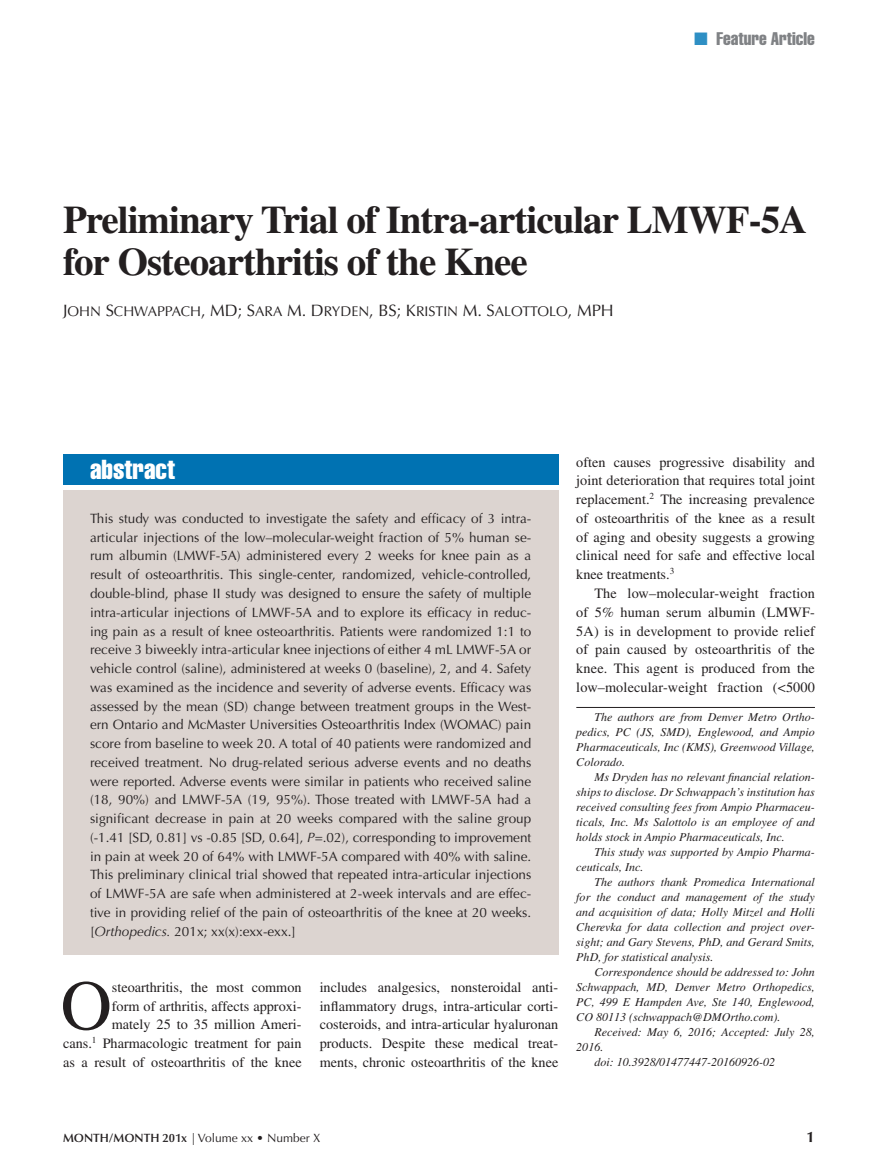
<style>
.page{position:relative;width:878px;height:1175px;background:#fff}
.page>*{position:absolute;margin:0;border:0;box-sizing:border-box;transform-origin:0 0}
.drop_cap{font:70.95px "Times";color:#231f20}
.t1{font:700 39px/42px "Times";letter-spacing:-.025em;color:#231f20}
.abstract_subhead{font:extra-condensed 27px "Helvetica";color:#fff}
.t2{font:extra-condensed 18px "Helvetica";color:#808285}
.runningFoot2{font:700 15px "Optima";color:#231f20}
.drop_cap-2{font:14.25px/18.8px "Times";color:#231f20;text-align:justify}
.Body_text{font:14.25px/18.8px "Times";letter-spacing:.01em;color:#231f20;text-align:justify}
.author{font:14.1px "Optima SC850";color:#231f20}
.abstract_body{font:13.5px/18.8px "Optima";color:#231f20;text-align:justify}
.author_info2{font:italic 12px/15px "Times";color:#231f20;text-align:justify}
.author_info1{font:italic 12px/15px "Times";color:#231f20;text-align:justify}
.runningFoot2-2{font:12px "Optima";color:#231f20}
.s1{color:#2e8fc4}
.s2{font-size:16.5px}
.s3{font-style:italic}
.s4{font-weight:600}
</style>
<div class="page">
<div style="left:63px;top:490px;width:495px;height:464px;background:#dcd4d0"></div>
<div style="left:63px;top:454px;width:495px;height:30px;background:#0072b2"></div>
<hr style="left:576px;top:707px;width:238px;height:1px;background:#231f20">
<h3 class="t2" style="left:694px;top:27px;width:122px"><span class="s1">■</span> Feature Article</h3>
<p class="t1" style="left:63px;top:198px;width:746px">Preliminary Trial of Intra-articular LMWF-5A for Osteoarthritis of the Knee</p>
<p class="author" style="left:63px;top:303px;width:539px"><span class="s2">J</span>OHN <span class="s2">S</span>CHWAPPACH<span class="s2">, MD; S</span>ARA <span class="s2">M. D</span>RYDEN<span class="s2">, BS; K</span>RISTIN <span class="s2">M. S</span>ALOTTOLO<span class="s2">, MPH</span></p>
<p class="abstract_subhead" style="left:90px;top:452px;width:86px">abstract</p>
<p class="abstract_body" style="left:90px;top:509px;width:443px">This study was conducted to investigate the safety and efficacy of 3 intra&shy;articular injections of the low–molecular-weight fraction of 5% human se&shy;rum albumin (LMWF-5A) administered every 2 weeks for knee pain as a result of osteoarthritis. This single-center, randomized, vehicle-controlled, double-blind, phase II study was designed to ensure the safety of multiple intra-articular injections of LMWF-5A and to explore its efficacy in reduc&shy;ing pain as a result of knee osteoarthritis. Patients were randomized 1:1 to receive 3 biweekly intra-articular knee injections of either 4 mL LMWF-5A or vehicle control (saline), administered at weeks 0 (baseline), 2, and 4. Safety was examined as the incidence and severity of adverse events. Efficacy was assessed by the mean (SD) change between treatment groups in the West&shy;ern Ontario and McMaster Universities Osteoarthritis Index (WOMAC) pain score from baseline to week 20. A total of 40 patients were randomized and received treatment. No drug-related serious adverse events and no deaths were reported. Adverse events were similar in patients who received saline (18, 90%) and LMWF-5A (19, 95%). Those treated with LMWF-5A had a significant decrease in pain at 20 weeks compared with the saline group (-1.41 [SD, 0.81] vs -0.85 [SD, 0.64], <span class="s3">P</span>=.02), corresponding to improvement in pain at week 20 of 64% with LMWF-5A compared with 40% with saline.<br>This preliminary clinical trial showed that repeated intra-articular injections of LMWF-5A are safe when administered at 2-week intervals and are effec&shy;tive in providing relief of the pain of osteoarthritis of the knee at 20 weeks. [<span class="s3">Orthopedics.</span> 201x; xx(x):exx-exx.]</p>
<p class="drop_cap" style="left:61px;top:965px;width:53px">O</p>
<p class="drop_cap-2" style="left:63px;top:977px;width:240px;text-align:right">steoarthritis, the most common<br>form of arthritis, affects approxi-<br>mately 25 to 35 million Ameri-<br>cans.<sup>1</sup> Pharmacologic treatment for pain as a result of osteoarthritis of the knee</p>
<p class="drop_cap-2" style="left:320px;top:977px;width:240px">includes analgesics, nonsteroidal anti&shy;inflammatory drugs, intra-articular corti&shy;costeroids, and intra-articular hyaluronan products. Despite these medical treat&shy;ments, chronic osteoarthritis of the knee</p>
<p class="drop_cap-2" style="left:576px;top:452px;width:240px">often causes progressive disability and joint deterioration that requires total joint replacement.<sup>2</sup> The increasing prevalence of osteoarthritis of the knee as a result of aging and obesity suggests a growing clinical need for safe and effective local knee treatments.<sup>3</sup></p>
<p class="Body_text" style="left:576px;top:584px;width:240px;text-indent:18px">The low–molecular-weight fraction of 5% human serum albumin (LMWF-5A) is in development to provide relief of pain caused by osteoarthritis of the knee. This agent is produced from the low–molecular-weight fraction (&lt;5000</p>
<p class="author_info1" style="left:576px;top:709px;width:240px;text-indent:18px">The authors are from Denver Metro Ortho&shy;pedics, PC (JS, SMD), Englewood, and Ampio Pharmaceuticals, Inc (KMS), Greenwood Village, Colorado.</p>
<p class="author_info2" style="left:576px;top:769px;width:240px;text-indent:18px">Ms Dryden has no relevant financial relation&shy;ships to disclose. Dr Schwappach’s institution has received consulting fees from Ampio Pharmaceu&shy;ticals, Inc. Ms Salottolo is an employee of and holds stock in Ampio Pharmaceuticals, Inc.</p>
<p class="author_info2" style="left:576px;top:844px;width:240px;text-indent:18px">This study was supported by Ampio Pharma&shy;ceuticals, Inc.</p>
<p class="author_info2" style="left:576px;top:874px;width:240px;text-indent:18px">The authors thank Promedica International for the conduct and management of the study and acquisition of data; Holly Mitzel and Holli Cherevka for data collection and project over&shy;sight; and Gary Stevens, PhD, and Gerard Smits, PhD, for statistical analysis.</p>
<p class="author_info2" style="left:576px;top:964px;width:240px;text-indent:18px">Correspondence should be addressed to: John Schwappach, MD, Denver Metro Orthopedics, PC, 499 E Hampden Ave, Ste 140, Englewood, CO 80113 (schwappach@DMOrtho.com).</p>
<p class="author_info2" style="left:576px;top:1024px;width:240px;text-indent:18px">Received: May 6, 2016; Accepted: July 28,<br>2016.</p>
<p class="author_info2" style="left:594px;top:1054px;width:182px">doi: 10.3928/01477447-20160926-02</p>
<p class="runningFoot2-2" style="left:63px;top:1131px;width:259px"><span class="s4">MONTH/MONTH 201x</span> | Volume xx • Number X</p>
<p class="runningFoot2" style="left:806px;top:1128px;width:10px">1</p>
</div>
